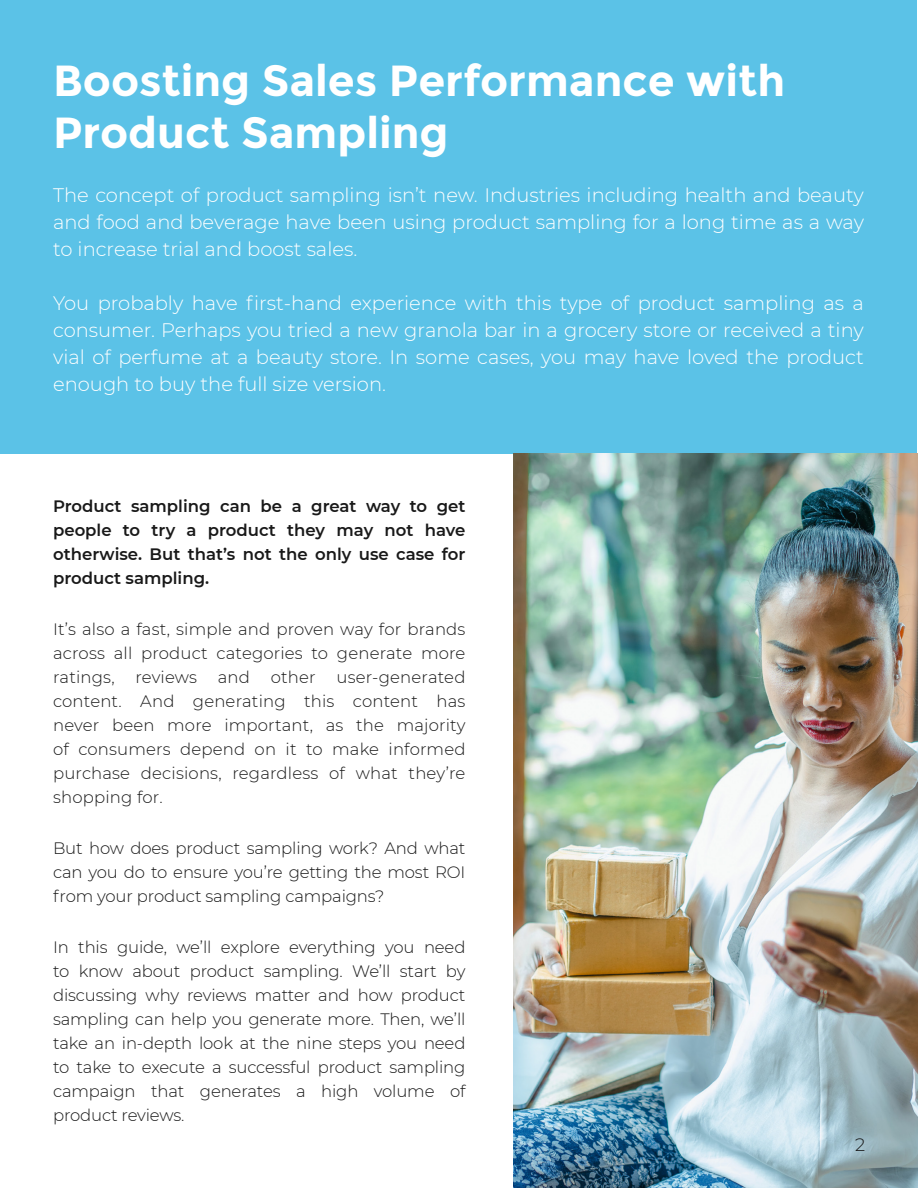
<style>
.page{position:relative;width:918px;height:1188px;background:#fff}
.page>*{position:absolute;margin:0;border:0;box-sizing:border-box;transform-origin:0 0}
.t1{font:700 43.5px/52.2px "Montserrat";color:#fff}
.t2{font:300 19.5px/27px "Montserrat";color:#fff;text-align:justify}
.t3{font:300 18px "Montserrat";color:#191919}
.t4{font:300 16.5px/24px "Montserrat";letter-spacing:-.005em;color:#191919;text-align:justify}
.t5{font:600 16.5px/24px "Montserrat";color:#191919;text-align:justify}
</style>
<div class="page">
<div style="left:1px;top:0;width:916px;height:454px;background:#5bc2e7"></div>
<img style="left:513px;top:454px;width:404px;height:734px">
<h1 class="t1" style="left:53px;top:58px;width:734px">Boosting Sales Performance with<br>Product Sampling</h1>
<p class="t2" style="left:53px;top:183px;width:812px">The concept of product sampling isn’t new. Industries including health and beauty and food and beverage have been using product sampling for a long time as a way to increase trial and boost sales.</p>
<p class="t2" style="left:53px;top:289px;width:812px">You probably have first-hand experience with this type of product sampling as a consumer. Perhaps you tried a new granola bar in a grocery store or received a tiny vial of perfume at a beauty store. In some cases, you may have loved the product enough to buy the full size version.</p>
<p class="t5" style="left:53px;top:495px;width:414px">Product sampling can be a great way to get people to try a product they may not have otherwise. But that’s not the only use case for product sampling.</p>
<p class="t4" style="left:53px;top:617px;width:414px">It’s also a fast, simple and proven way for brands across all product categories to generate more ratings,</p>
<p class="t4" style="left:53px;top:664px;width:414px;text-indent:283px">user-generated content. And generating this content has never been more important, as the majority of consumers depend on it to make informed purchase decisions, regardless of what they’re shopping for.</p>
<p class="t4" style="left:53px;top:836px;width:414px">But how does product sampling work? And what can you do to ensure you’re getting the most ROI from your product sampling campaigns?</p>
<p class="t4" style="left:53px;top:934px;width:414px">In this guide, we’ll explore everything you need to know about product sampling. We’ll start by discussing why reviews matter and how product sampling can help you generate more. Then, we’ll take an in-depth look at the nine steps you need to take to execute a successful product sampling campaign that generates a high volume of product reviews.</p>
<p class="t4" style="left:135px;top:664px;width:63px">reviews</p>
<p class="t4" style="left:218px;top:664px;width:34px">and</p>
<p class="t4" style="left:271px;top:664px;width:46px">other</p>
<p class="t3" style="left:855px;top:1136px;width:12px">2</p>
</div>
